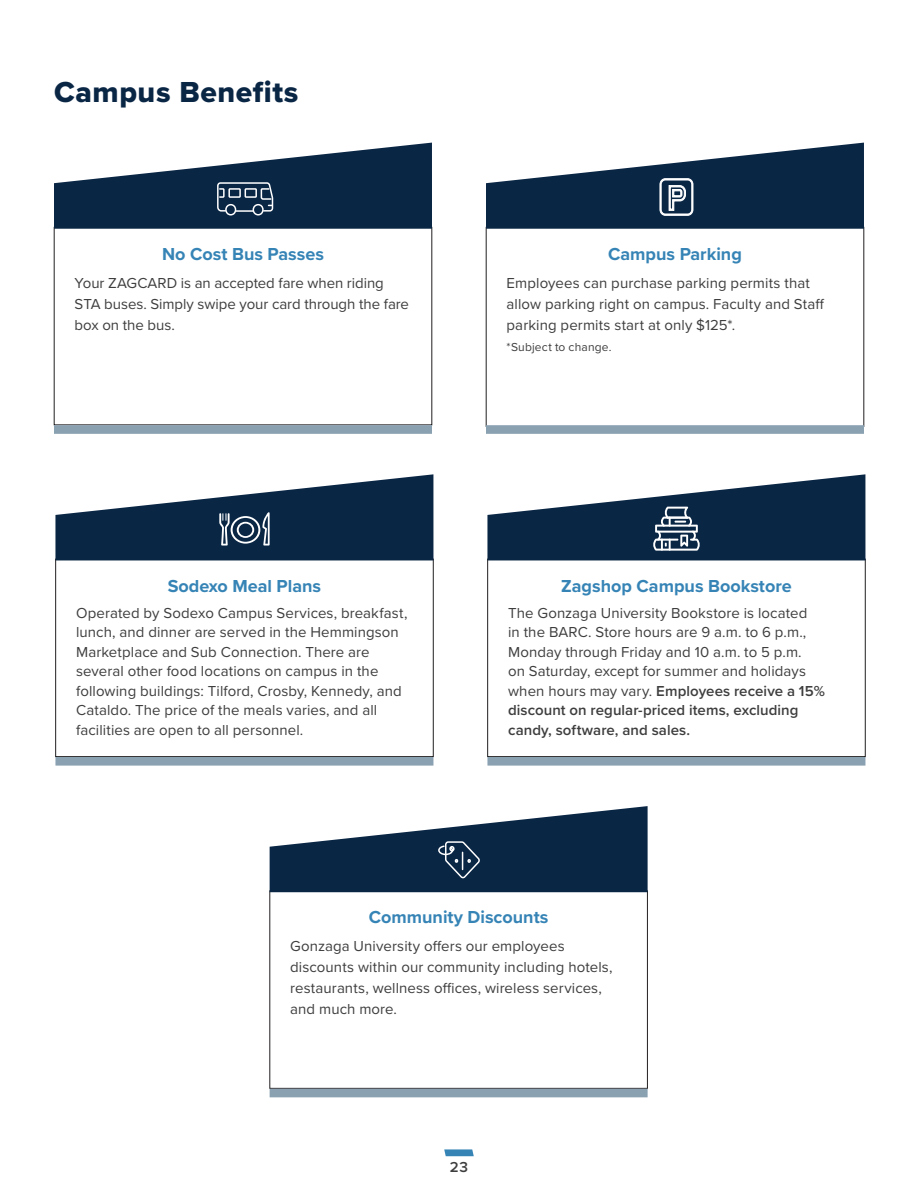
<style>
.page{position:relative;width:918px;height:1188px;background:#fff}
.page>*{position:absolute;margin:0;border:0;box-sizing:border-box;transform-origin:0 0}
.t1{font:30px "Proxima Nova Extrabld";letter-spacing:.02em;color:#0a2645}
.Callout_-_Intro_Sentence_on_White{font:700 18px "Proxima Nova";color:#3684b6}
.Bullets{font:15px/19.5px "Proxima Nova";letter-spacing:.005em;color:#3e3e3f}
.t2{font:600 15px "Proxima Nova";color:#3e3e3f}
.Bullets-2{font:12px "Proxima Nova";letter-spacing:.015em;color:#3e3e3f}
.s1{font-weight:600}
</style>
<div class="page">
<svg style="left:444px;top:1149px;width:30px;height:7px"></svg>
<div style="left:54px;top:425px;width:378px;height:9px;background:#8aa1b2"></div>
<div style="left:486px;top:425px;width:378px;height:9px;background:#8aa1b2"></div>
<div style="left:55px;top:559px;width:378px;height:198px;border:1px solid #231f20"></div>
<div style="left:55px;top:757px;width:378px;height:9px;background:#8aa1b2"></div>
<div style="left:487px;top:559px;width:378px;height:198px;border:1px solid #231f20"></div>
<div style="left:487px;top:757px;width:378px;height:9px;background:#8aa1b2"></div>
<svg style="left:486px;top:143px;width:378px;height:86px"></svg>
<svg style="left:54px;top:143px;width:378px;height:86px"></svg>
<svg style="left:55px;top:474px;width:378px;height:86px"></svg>
<svg style="left:487px;top:474px;width:378px;height:86px"></svg>
<div style="left:270px;top:1089px;width:378px;height:8px;background:#8aa1b2"></div>
<svg style="left:270px;top:806px;width:378px;height:86px"></svg>
<p class="t1" style="left:54px;top:70px;width:246px">Campus Benefits</p>
<p class="Callout_-_Intro_Sentence_on_White" style="left:162px;top:240px;width:163px">No Cost Bus Passes</p>
<p class="Bullets" style="left:75px;top:271px;width:336px;line-height:21px">Your ZAGCARD is an accepted fare when riding<br>STA buses. Simply swipe your card through the fare box on the bus.</p>
<p class="Callout_-_Intro_Sentence_on_White" style="left:168px;top:572px;width:155px">Sodexo Meal Plans</p>
<p class="Bullets" style="left:76px;top:602px;width:333px">Operated by Sodexo Campus Services, breakfast, lunch, and dinner are served in the Hemmingson Marketplace and Sub Connection. There are several other food locations on campus in the following buildings: Tilford, Crosby, Kennedy, and Cataldo. The price of the meals varies, and all facilities are open to all personnel.</p>
<p class="Callout_-_Intro_Sentence_on_White" style="left:608px;top:240px;width:135px">Campus Parking</p>
<p class="Bullets" style="left:507px;top:271px;width:319px;line-height:21px">Employees can purchase parking permits that allow parking right on campus. Faculty and Staff parking permits start at only $125*.</p>
<p class="Bullets-2" style="left:507px;top:338px;width:106px">*Subject to change.</p>
<p class="Callout_-_Intro_Sentence_on_White" style="left:561px;top:572px;width:232px">Zagshop Campus Bookstore</p>
<p class="Bullets" style="left:508px;top:602px;width:318px">The Gonzaga University Bookstore is located<br>in the BARC. Store hours are 9 a.m. to 6 p.m., Monday through Friday and 10 a.m. to 5 p.m.<br>on Saturday, except for summer and holidays when hours may vary. <span class="s1">Employees receive a 15% discount on regular-priced items, excluding candy, software, and sales.</span></p>
<p class="Callout_-_Intro_Sentence_on_White" style="left:369px;top:904px;width:181px">Community Discounts</p>
<p class="Bullets" style="left:290px;top:935px;width:324px;line-height:21px">Gonzaga University offers our employees discounts within our community including hotels, restaurants, wellness offices, wireless services, and much more.</p>
<p class="t2" style="left:450px;top:1156px;width:20px">23</p>
</div>
